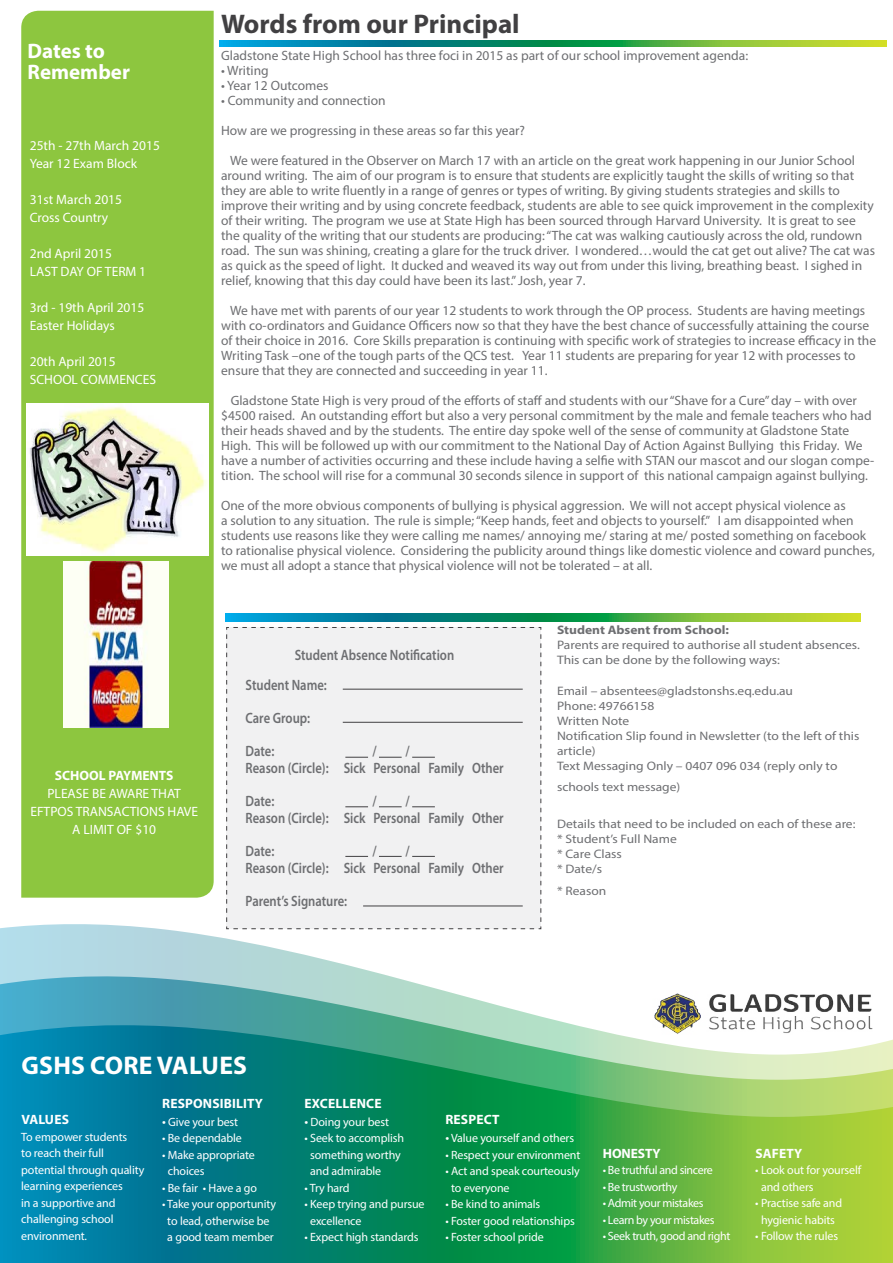
<style>
.page{position:relative;width:893px;height:1263px;background:#fff}
.page>*{position:absolute;margin:0;border:0;box-sizing:border-box;transform-origin:0 0}
.t1{font:700 27px "Myriad Pro";color:#414042}
.t2{font:700 25.65px "Myriad Pro";letter-spacing:.01em;color:#fff}
.t3{font:700 21px/21px "Myriad Pro";color:#fff}
.t4{font:600 15px/16.6px "Myriad Pro";color:#6d6e71;scale:.84 1}
.t5{font:13.5px/15px "Myriad Pro";color:#6d6e71}
.t6{font:13.5px/18px "Myriad Pro";color:#fff}
.t7{font:700 13.5px "Myriad Pro";letter-spacing:.01em;color:#fff}
.t8{font:700 13.5px "Myriad Pro";letter-spacing:-.01em;color:#fff}
.t9{font:12.3px/15px "Myriad Pro";color:#6d6e71;scale:1.1 1}
.t10{font:700 12.3px "Myriad Pro";color:#6d6e71;scale:1.1 1}
.t11{font:12px/16.5px "Myriad Pro";letter-spacing:-.01em;color:#fff}
.t12{font:12px "Myriad Pro";letter-spacing:-.03em;color:#fff}
.s1{font-size:13.5px}
</style>
<div class="page">
<svg style="left:0;top:924px;width:542px;height:51px"></svg>
<svg style="left:0;top:975px;width:893px;height:288px;background:#45a47a"></svg>
<svg style="left:0;top:1025px;width:893px;height:92px;background:#4da88e"></svg>
<img style="left:652px;top:990px;width:220px;height:44px">
<div style="left:21px;top:11px;width:193px;height:887px;background:#8dc63f"></div>
<svg style="left:541px;top:634px;width:1px;height:288px"></svg>
<div style="left:226px;top:627px;width:315px;height:302px;background:#f1f1f2"></div>
<hr style="left:343px;top:689px;width:180px;height:1px;background:#414042">
<hr style="left:343px;top:722px;width:180px;height:1px;background:#414042">
<hr style="left:363px;top:906px;width:160px;height:1px;background:#414042">
<svg style="left:345px;top:856px;width:23px;height:1px"></svg>
<svg style="left:345px;top:806px;width:23px;height:1px"></svg>
<svg style="left:345px;top:757px;width:23px;height:1px"></svg>
<svg style="left:379px;top:856px;width:23px;height:1px"></svg>
<svg style="left:379px;top:806px;width:23px;height:1px"></svg>
<svg style="left:379px;top:757px;width:23px;height:1px"></svg>
<svg style="left:412px;top:856px;width:23px;height:1px"></svg>
<svg style="left:412px;top:806px;width:23px;height:1px"></svg>
<svg style="left:412px;top:757px;width:23px;height:1px"></svg>
<svg style="left:225px;top:613px;width:635px;height:9px;background:#38a067"></svg>
<img style="left:64px;top:561px;width:104px;height:166px">
<svg style="left:220px;top:40px;width:667px;height:7px;background:#38a067"></svg>
<img style="left:27px;top:404px;width:181px;height:152px">
<h3 class="t3" style="left:28px;top:40px;width:104px">Dates to<br>Remember</h3>
<p class="t6" style="left:30px;top:136px;width:132px">25th - 27th March 2015<br>Year 12 Exam Block</p>
<p class="t6" style="left:30px;top:190px;width:94px">31st March 2015<br>Cross Country</p>
<p class="t6" style="left:30px;top:244px;width:118px">2nd April 2015<br>LAST DAY OF TERM 1</p>
<p class="t6" style="left:30px;top:298px;width:116px">3rd - 19th April 2015<br>Easter Holidays</p>
<p class="t6" style="left:30px;top:352px;width:128px">20th April 2015<br>SCHOOL COMMENCES</p>
<p class="t7" style="left:55px;top:767px;width:120px">SCHOOL PAYMENTS</p>
<p class="t6" style="left:30px;top:784px;width:169px;text-align:center">PLEASE BE AWARE THAT<br>EFTPOS TRANSACTIONS HAVE<br>A LIMIT OF $10</p>
<h1 class="t1" style="left:221px;top:6px;width:300px">Words from our Principal</h1>
<p class="t5" style="left:221px;top:48px;width:529px">Gladstone State High School has three foci in 2015 as part of our school improvement agenda:</p>
<p class="t5" style="left:221px;top:63px;width:49px">• Writing</p>
<p class="t5" style="left:221px;top:78px;width:109px">• Year 12 Outcomes</p>
<p class="t5" style="left:221px;top:93px;width:166px">• Community and connection</p>
<p class="t5" style="left:221px;top:123px;width:305px">How are we progressing in these areas so far this year?</p>
<p class="t5" style="left:221px;top:153px;width:655px;text-indent:9px">We were featured in the Observer on March 17 with an article on the great work happening in our Junior School around writing. The aim of our program is to ensure that students are explicitly taught the skills of writing so that they are able to write fluently in a range of genres or types of writing. By giving students strategies and skills to improve their writing and by using concrete feedback, students are able to see quick improvement in the complexity of their writing. The program we use at State High has been sourced through Harvard University. It is great to see the quality of the writing that our students are producing: “The cat was walking cautiously across the old, rundown road. The sun was shining, creating a glare for the truck driver. I wondered…would the cat get out alive? The cat was as quick as the speed of light. It ducked and weaved its way out from under this living, breathing beast. I sighed in relief, knowing that this day could have been its last.” Josh, year 7.</p>
<p class="t5" style="left:221px;top:303px;width:656px;text-indent:9px">We have met with parents of our year 12 students to work through the OP process. Students are having meetings with co-ordinators and Guidance Officers now so that they have the best chance of successfully attaining the course of their choice in 2016. Core Skills preparation is continuing with specific work of strategies to increase efficacy in the Writing Task –one of the tough parts of the QCS test. Year 11 students are preparing for year 12 with processes to ensure that they are connected and succeeding in year 11.</p>
<p class="t5" style="left:221px;top:393px;width:655px;text-indent:10px">Gladstone State High is very proud of the efforts of staff and students with our “Shave for a Cure” day – with over $4500 raised. An outstanding effort but also a very personal commitment by the male and female teachers who had their heads shaved and by the students. The entire day spoke well of the sense of community at Gladstone State High. This will be followed up with our commitment to the National Day of Action Against Bullying this Friday. We have a number of activities occurring and these include having a selfie with STAN our mascot and our slogan compe&shy;tition. The school will rise for a communal 30 seconds silence in support of this national campaign against bullying.</p>
<p class="t5" style="left:221px;top:498px;width:655px">One of the more obvious components of bullying is physical aggression. We will not accept physical violence as<br>a solution to any situation. The rule is simple; “Keep hands, feet and objects to yourself.” I am disappointed when students use reasons like they were calling me names/ annoying me/ staring at me/ posted something on facebook to rationalise physical violence. Considering the publicity around things like domestic violence and coward punches, we must all adopt a stance that physical violence will not be tolerated – at all.</p>
<p class="t4" style="left:246px;top:639px;width:250px;line-height:30px;text-indent:49px">Student Absence Notification<br>Student Name:</p>
<p class="t4" style="left:246px;top:709px;width:79px">Care Group:</p>
<p class="t4" style="left:246px;top:743px;width:36px">Date:</p>
<p class="t4" style="left:372px;top:743px;width:7px">/</p>
<p class="t4" style="left:246px;top:743px;width:309px;text-indent:160px">/<br>Reason (Circle): Sick Personal Family Other</p>
<p class="t4" style="left:246px;top:793px;width:36px">Date:</p>
<p class="t4" style="left:372px;top:793px;width:7px">/</p>
<p class="t4" style="left:246px;top:793px;width:309px;text-indent:160px">/<br>Reason (Circle): Sick Personal Family Other</p>
<p class="t4" style="left:246px;top:843px;width:36px">Date:</p>
<p class="t4" style="left:372px;top:843px;width:7px">/</p>
<p class="t4" style="left:246px;top:843px;width:309px;text-indent:160px">/<br>Reason (Circle): Sick Personal Family Other</p>
<p class="t4" style="left:246px;top:893px;width:123px">Parent’s Signature:</p>
<p class="t10" style="left:557px;top:622px;width:158px">Student Absent from School:</p>
<p class="t9" style="left:557px;top:637px;width:277px">Parents are required to authorise all student absences.<br>This can be done by the following ways:</p>
<p class="t9" style="left:557px;top:683px;width:276px">Email – absentees@gladstonshs.eq.edu.au<br>Phone: 49766158<br>Written Note<br>Notification Slip found in Newsletter (to the left of this article)<br>Text Messaging Only – 0407 096 034 (reply only to</p>
<p class="t9" style="left:557px;top:779px;width:114px">schools text message)</p>
<p class="t9" style="left:557px;top:816px;width:273px">Details that need to be included on each of these are: * Student’s Full Name<br>* Care Class<br>* Date/s</p>
<p class="t9" style="left:557px;top:883px;width:46px">* Reason</p>
<h2 class="t2" style="left:22px;top:1048px;width:227px">GSHS CORE VALUES</h2>
<p class="t7" style="left:162px;top:1094px;width:102px">RESPONSIBILITY</p>
<p class="t11" style="left:162px;top:1113px;width:78px"><span class="s1">•</span> Give your best</p>
<p class="t11" style="left:162px;top:1130px;width:81px">• Be dependable</p>
<p class="t11" style="left:168px;top:1146px;width:88px;text-indent:-6px">• Make appropriate choices</p>
<p class="t11" style="left:162px;top:1179px;width:96px">• Be fair • Have a go</p>
<p class="t11" style="left:162px;top:1196px;width:115px;text-align:center">• Take your opportunity to lead, otherwise be<br>a good team member</p>
<p class="t7" style="left:21px;top:1111px;width:49px">VALUES</p>
<p class="t11" style="left:21px;top:1128px;width:125px">To empower students<br>to reach their full potential through quality learning experiences<br>in a supportive and challenging school environment.</p>
<p class="t7" style="left:305px;top:1094px;width:78px">EXCELLENCE</p>
<p class="t11" style="left:304px;top:1113px;width:86px"><span class="s1">•</span> Doing your best</p>
<p class="t11" style="left:310px;top:1130px;width:96px;text-indent:-6px">• Seek to accomplish something worthy and admirable</p>
<p class="t11" style="left:304px;top:1179px;width:47px">• Try hard</p>
<p class="t11" style="left:310px;top:1196px;width:116px;text-indent:-6px">• Keep trying and pursue excellence</p>
<p class="t11" style="left:304px;top:1229px;width:116px">• Expect high standards</p>
<p class="t7" style="left:445px;top:1111px;width:55px">RESPECT</p>
<p class="t11" style="left:445px;top:1130px;width:130px"><span class="s1">•</span> Value yourself and others</p>
<p class="t11" style="left:445px;top:1146px;width:137px">• Respect your environment</p>
<p class="t11" style="left:451px;top:1163px;width:130px;text-indent:-6px">• Act and speak courteously to everyone</p>
<p class="t11" style="left:445px;top:1196px;width:97px">• Be kind to animals</p>
<p class="t11" style="left:445px;top:1212px;width:131px">• Foster good relationships</p>
<p class="t11" style="left:445px;top:1229px;width:100px">• Foster school pride</p>
<p class="t8" style="left:603px;top:1144px;width:59px">HONESTY</p>
<p class="t12" style="left:603px;top:1163px;width:112px">• Be truthful and sincere</p>
<p class="t12" style="left:603px;top:1179px;width:76px">• Be trustworthy</p>
<p class="t12" style="left:603px;top:1196px;width:102px">• Admit your mistakes</p>
<p class="t12" style="left:603px;top:1212px;width:113px">• Learn by your mistakes</p>
<p class="t12" style="left:603px;top:1229px;width:129px">• Seek truth, good and right</p>
<p class="t7" style="left:755px;top:1144px;width:48px">SAFETY</p>
<p class="t11" style="left:761px;top:1162px;width:102px;text-indent:-6px">• Look out for yourself and others</p>
<p class="t11" style="left:755px;top:1195px;width:88px;text-align:center">• Practise safe and hygienic habits</p>
<p class="t11" style="left:755px;top:1228px;width:84px">• Follow the rules</p>
</div>
